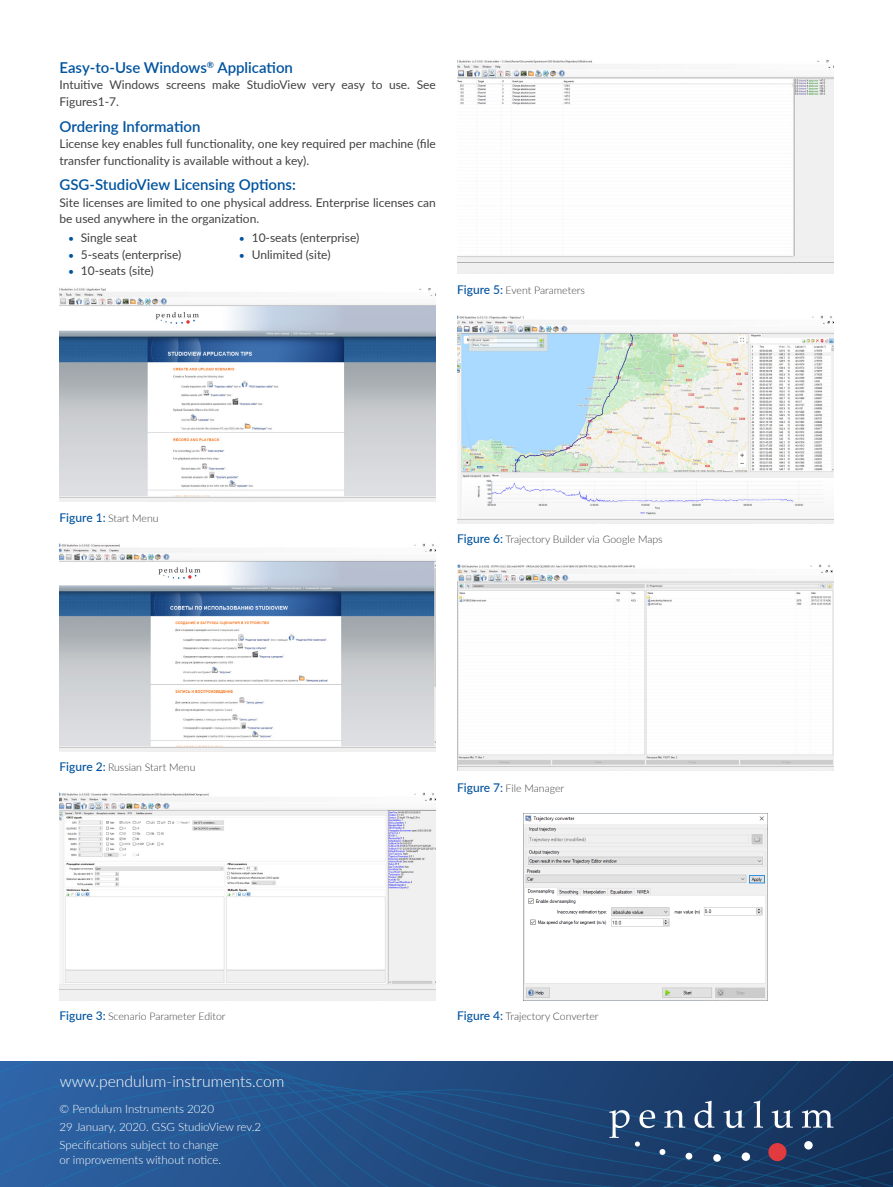
<style>
.page{position:relative;width:893px;height:1187px;background:#fff}
.page>*{position:absolute;margin:0;border:0;box-sizing:border-box;transform-origin:0 0}
.t1{font:300 15.75px "Lato";color:#fff}
.t2{font:600 15px "Lato";color:#00539f}
.t3{font:12px/16.5px "Lato";color:#414042}
.t4{font:300 11.55px/18px "Lato";color:#fff}
.t5{font:300 10.5px "Lato";color:#414042}
.s1{font-size:10.5px;color:#00539f}
.s2{font-weight:500;font-size:12px;color:#00539f}
</style>
<div class="page">
<svg style="left:0;top:1061px;width:893px;height:125px;background:#214b81"></svg>
<div style="left:686px;top:1152px;width:6px;height:7px;background:#fff;border-radius:50%"></div>
<svg style="left:804px;top:1140px;width:9px;height:9px"></svg>
<div style="left:742px;top:1152px;width:8px;height:8px;background:#fff;border-radius:50%"></div>
<svg style="left:713px;top:1153px;width:8px;height:8px"></svg>
<svg style="left:609px;top:1109px;width:76px;height:45px;background:#3a5981"></svg>
<svg style="left:694px;top:1100px;width:20px;height:27px"></svg>
<svg style="left:723px;top:1110px;width:22px;height:17px"></svg>
<svg style="left:754px;top:1100px;width:9px;height:27px"></svg>
<svg style="left:772px;top:1110px;width:21px;height:17px"></svg>
<svg style="left:802px;top:1110px;width:31px;height:17px"></svg>
<div style="left:768px;top:1142px;width:18px;height:18px;background:#e23b3f;border-radius:50%"></div>
<img style="left:60px;top:288px;width:376px;height:213px">
<img style="left:60px;top:543px;width:376px;height:208px">
<img style="left:457px;top:60px;width:376px;height:213px">
<img style="left:457px;top:315px;width:376px;height:208px">
<img style="left:60px;top:792px;width:376px;height:208px">
<img style="left:457px;top:564px;width:376px;height:206px">
<img style="left:523px;top:813px;width:244px;height:187px">
<p class="t2" style="left:60px;top:56px;width:235px">Easy-to-Use Windows<sup>®</sup> Application</p>
<p class="t3" style="left:60px;top:76px;width:378px">Intuitive Windows screens make StudioView very easy to use. See<br>Figures1-7.</p>
<p class="t2" style="left:60px;top:115px;width:142px">Ordering Information</p>
<p class="t3" style="left:60px;top:135px;width:378px">License key enables full functionality, one key required per machine (file transfer functionality is available without a key).</p>
<p class="t2" style="left:60px;top:174px;width:238px">GSG-StudioView Licensing Options:</p>
<p class="t3" style="left:60px;top:194px;width:378px">Site licenses are limited to one physical address. Enterprise licenses can be used anywhere in the organization.</p>
<p class="t3" style="left:68px;top:229px;width:70px"><span class="s1">•</span> Single seat</p>
<p class="t3" style="left:68px;top:245px;width:115px"><span class="s1">•</span> 5-seats (enterprise)</p>
<p class="t3" style="left:68px;top:262px;width:87px"><span class="s1">•</span> 10-seats (site)</p>
<p class="t3" style="left:239px;top:229px;width:122px"><span class="s1">•</span> 10-seats (enterprise)</p>
<p class="t3" style="left:239px;top:245px;width:93px"><span class="s1">•</span> Unlimited (site)</p>
<p class="t5" style="left:457px;top:283px;width:129px"><span class="s2">Figure 5:</span> Event Parameters</p>
<p class="t5" style="left:60px;top:510px;width:101px"><span class="s2">Figure 1:</span> Start Menu</p>
<p class="t5" style="left:457px;top:532px;width:207px"><span class="s2">Figure 6:</span> Trajectory Builder via Google Maps</p>
<p class="t5" style="left:60px;top:759px;width:137px"><span class="s2">Figure 2:</span> Russian Start Menu</p>
<p class="t5" style="left:457px;top:781px;width:109px"><span class="s2">Figure 7:</span> File Manager</p>
<p class="t5" style="left:60px;top:1008px;width:168px"><span class="s2">Figure 3:</span> Scenario Parameter Editor</p>
<p class="t5" style="left:457px;top:1008px;width:143px"><span class="s2">Figure 4:</span> Trajectory Converter</p>
<h1 class="t1" style="left:60px;top:1070px;width:226px">www.pendulum-instruments.com</h1>
<p class="t4" style="left:60px;top:1099px;width:203px">© Pendulum Instruments 2020<br>29 January, 2020. GSG StudioView rev.2<br>Specifications subject to change</p>
<p class="t4" style="left:60px;top:1150px;width:163px">or improvements without notice.</p>
</div>
